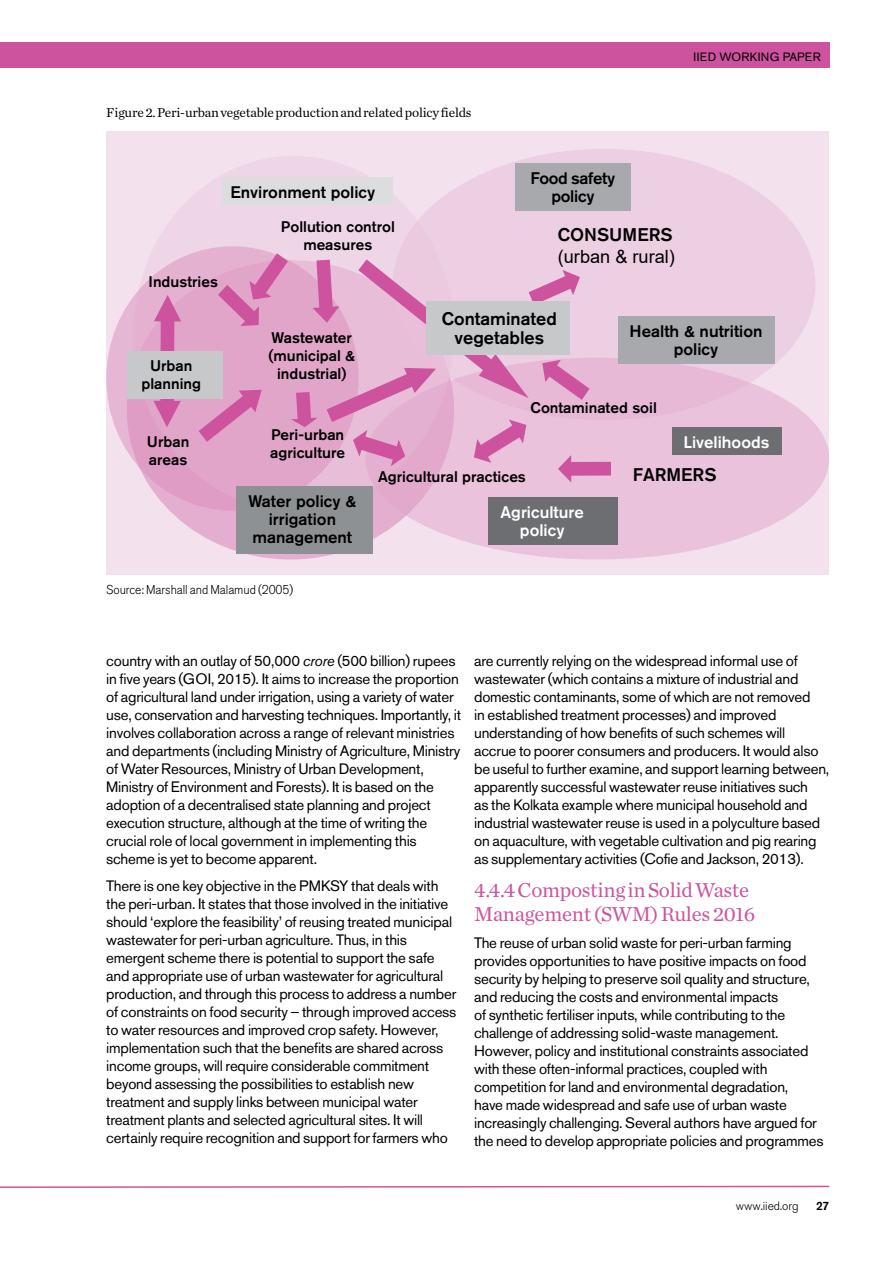
<style>
.page{position:relative;width:893px;height:1263px;background:#fff}
.page>*{position:absolute;margin:0;border:0;box-sizing:border-box;transform-origin:0 0}
.t1{font:21px/24px "Chronicle Text G1";letter-spacing:-.015em;color:#ce539e}
.t2{font:500 18.15px "Akzidenz Grotesk BE";color:#000}
.t3{font:18.15px "Arial";color:#000}
.t4{font:500 18px/19.5px "Akzidenz Grotesk BE";color:#000;text-align:center}
.t5{font:500 16.65px/18px "Akzidenz Grotesk BE";color:#000;text-align:center}
.t6{font:500 16.65px/18px "Akzidenz Grotesk BE";color:#fff;text-align:center}
.t7{font:500 15.3px/18px "Akzidenz Grotesk BE";color:#000;text-align:center}
.t8{font:15px/18px "Akzidenz Grotesk BE";letter-spacing:-.015em;color:#000}
.t9{font:13.5px "Chronicle Text G1";letter-spacing:-.015em;color:#000}
.t10{font:300 12.75px "Akzidenz Grotesk BE";letter-spacing:-.005em;color:#000;scale:.94 1}
.t11{font:12px "Akzidenz Grotesk BE";letter-spacing:.02em;color:#000}
.t12{font:300 12px "Akzidenz Grotesk BE";color:#000}
.t13{font:500 12px "Akzidenz Grotesk BE";color:#000}
.s1{font-style:italic}
</style>
<div class="page">
<div style="left:106px;top:132px;width:723px;height:443px;background:#f3e1ee"></div>
<div style="left:0;top:43px;width:829px;height:25px;background:#ce539e"></div>
<svg style="left:0;top:1185px;width:830px;height:3px"></svg>
<svg style="left:170px;top:511px;width:195px;height:48px"></svg>
<svg style="left:155px;top:156px;width:238px;height:330px;fill:#efd6e7"></svg>
<svg style="left:393px;top:149px;width:422px;height:209px;fill:#edcfe3"></svg>
<svg style="left:106px;top:246px;width:253px;height:265px"></svg>
<svg style="left:365px;top:358px;width:464px;height:201px;fill:#eac2dc"></svg>
<div style="left:672px;top:427px;width:109px;height:28px;background:#6d6e71"></div>
<div style="left:488px;top:497px;width:130px;height:48px;background:#6d6e71"></div>
<div style="left:236px;top:486px;width:136px;height:67px;background:#8e9193"></div>
<div style="left:515px;top:163px;width:116px;height:48px;background:#a7a9ac"></div>
<div style="left:618px;top:316px;width:157px;height:48px;background:#a7a9ac"></div>
<div style="left:222px;top:177px;width:171px;height:27px;background:#dcddde"></div>
<svg style="left:153px;top:295px;width:28px;height:132px;background:#d77fb5"></svg>
<div style="left:127px;top:351px;width:95px;height:47px;background:#c7c8ca"></div>
<svg style="left:199px;top:253px;width:412px;height:229px;background:#e0accd"></svg>
<p class="t9" style="left:106px;top:102px;width:367px">Figure 2. Peri-urban vegetable production and related policy fields</p>
<p class="t5" style="left:230px;top:183px;width:146px">Environment policy</p>
<p class="t7" style="left:149px;top:273px;width:71px">Industries</p>
<p class="t7" style="left:281px;top:217px;width:115px">Pollution control measures</p>
<p class="t11" style="left:693px;top:49px;width:113px">IIED Working paper</p>
<p class="t5" style="left:531px;top:168px;width:86px">Food safety policy</p>
<p class="t2" style="left:558px;top:224px;width:27px">Consumers</p>
<p class="t3" style="left:558px;top:244px;width:119px">(urban &amp; rural)</p>
<p class="t7" style="left:141px;top:356px;width:61px">Urban planning</p>
<p class="t7" style="left:147px;top:433px;width:44px;text-align:left">Urban areas</p>
<p class="t7" style="left:268px;top:328px;width:88px">Wastewater (municipal &amp; industrial)</p>
<p class="t7" style="left:270px;top:426px;width:76px;text-align:left">Peri-urban agriculture</p>
<p class="t5" style="left:249px;top:492px;width:109px">Water policy &amp; irrigation management</p>
<p class="t10" style="left:106px;top:583px;width:200px">Source: Marshall and Malamud (2005)</p>
<p class="t4" style="left:442px;top:308px;width:117px">Contaminated vegetables</p>
<p class="t5" style="left:630px;top:322px;width:134px">Health &amp; nutrition policy</p>
<p class="t7" style="left:530px;top:398px;width:128px">Contaminated soil</p>
<p class="t6" style="left:683px;top:433px;width:88px">Livelihoods</p>
<p class="t7" style="left:378px;top:467px;width:149px">Agricultural practices</p>
<p class="t2" style="left:633px;top:464px;width:24px">Farmers</p>
<p class="t6" style="left:500px;top:503px;width:85px">Agriculture policy</p>
<p class="t8" style="left:106px;top:652px;width:356px">country with an outlay of 50,000 <span class="s1">crore</span> (500 billion) rupees in five years (GO I, 2015). It aims to increase the proportion of agricultural land under irrigation, using a variety of water use, conservation and harvesting techniques. Importantly, it involves collaboration across a range of relevant ministries and departments (including Ministry of Agriculture, Ministry of Water Resources, Ministry of Urban Development, Ministry of Environment and Forests). It is based on the adoption of a decentralised state planning and project execution structure, although at the time of writing the crucial role of local government in implementing this scheme is yet to become apparent.</p>
<p class="t8" style="left:106px;top:877px;width:352px">There is one key objective in the PMKSY that deals with the peri-urban. It states that those involved in the initiative should ‘explore the feasibility’ of reusing treated municipal wastewater for peri-urban agriculture. Thus, in this emergent scheme there is potential to support the safe and appropriate use of urban wastewater for agricultural production, and through this process to address a number of constraints on food security – through improved access to water resources and improved crop safety. However, implementation such that the benefits are shared across income groups, will require considerable commitment beyond assessing the possibilities to establish new treatment and supply links between municipal water treatment plants and selected agricultural sites. It will certainly require recognition and support for farmers who</p>
<p class="t8" style="left:474px;top:652px;width:357px">are currently relying on the widespread informal use of wastewater (which contains a mixture of industrial and domestic contaminants, some of which are not removed<br>in established treatment processes) and improved understanding of how benefits of such schemes will accrue to poorer consumers and producers. It would also be useful to further examine, and support learning between, apparently successful wastewater reuse initiatives such<br>as the Kolkata example where municipal household and industrial wastewater reuse is used in a polyculture based on aquaculture, with vegetable cultivation and pig rearing as supplementary activities (Cofie and Jackson, 2013).</p>
<h1 class="t1" style="left:474px;top:877px;width:282px">4.4.4 Composting in Solid Waste<br>Management (SWM) Rules 2016</h1>
<p class="t8" style="left:474px;top:933px;width:351px">The reuse of urban solid waste for peri-urban farming provides opportunities to have positive impacts on food security by helping to preserve soil quality and structure, and reducing the costs and environmental impacts<br>of synthetic fertiliser inputs, while contributing to the challenge of addressing solid-waste management.<br>However, policy and institutional constraints associated with these often-informal practices, coupled with competition for land and environmental degradation,<br>have made widespread and safe use of urban waste increasingly challenging. Several authors have argued for the need to develop appropriate policies and programmes</p>
<p class="t12" style="left:736px;top:1199px;width:64px">www.iied.org</p>
<p class="t13" style="left:816px;top:1199px;width:15px">27</p>
</div>
